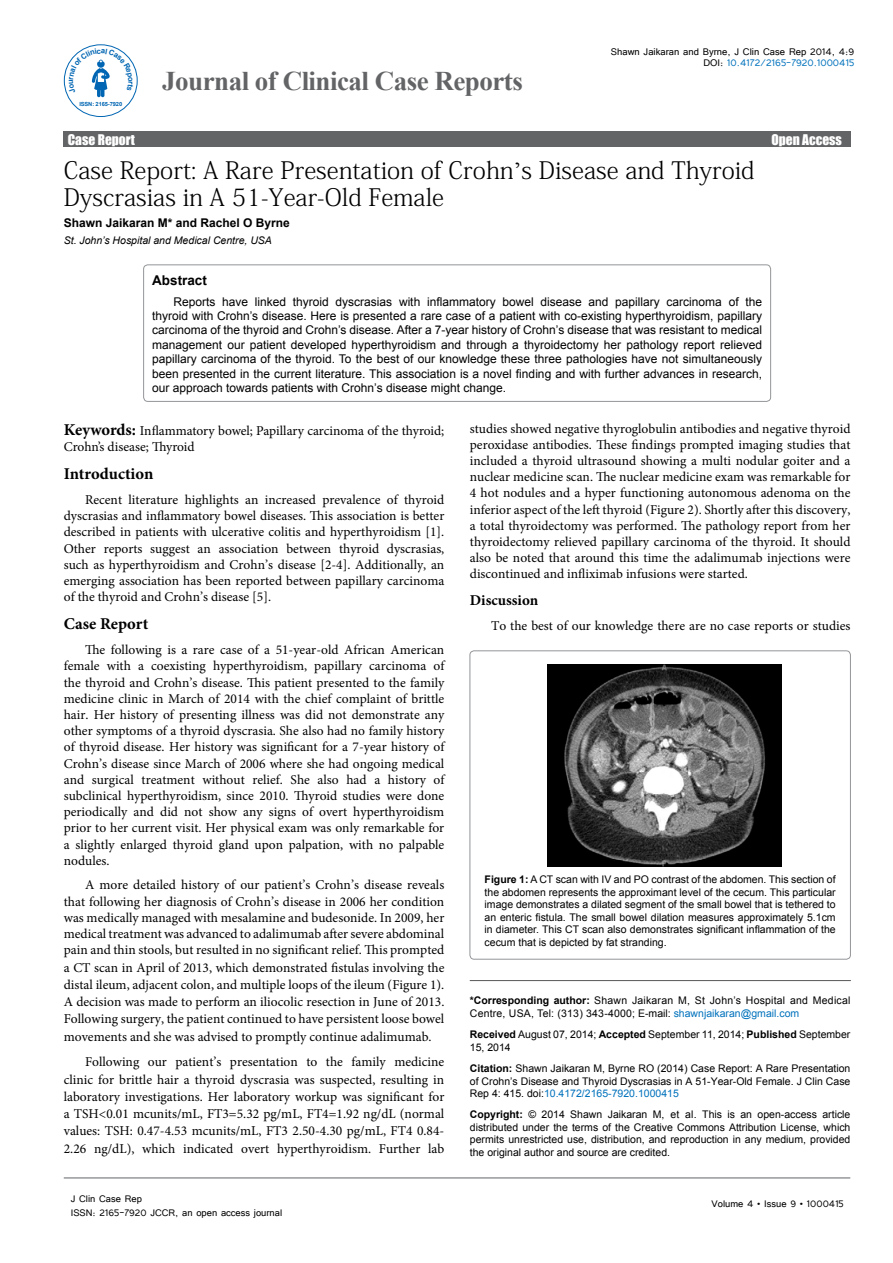
<style>
.page{position:relative;width:893px;height:1263px;background:#fff}
.page>*{position:absolute;margin:0;border:0;box-sizing:border-box;transform-origin:0 0}
.t1{font:700 27px "Times New Roman";letter-spacing:-.02em;color:#636466}
.t2{font:24px/27px "Adobe Fangsong Std";color:#000}
.t3{font:700 16.5px "Minion Pro";color:#000}
.t4{font:700 15px "Minion Pro";color:#000}
.t5{font:13.5px/16.2px "Minion Pro";color:#000;text-align:justify}
.t6{font:13.5px "Impact";color:#fff}
.t7{font:700 13.5px "Arial";color:#000}
.t8{font:12.15px/11.2px "Tunga";color:#000;text-align:right}
.t9{font:12px/14.4px "Arial";color:#000;text-align:justify}
.t10{font:12px/14.4px "Tunga";color:#000}
.t11{font:700 12px "Arial";color:#000}
.t12{font:10.5px/12.6px "Arial";color:#000;text-align:justify}
.t13{font:10.5px/12.6px "Arial";letter-spacing:.02em;color:#000}
.t14{font:italic 10.5px "Arial";color:#000}
.t15{font:700 5.7px "Arial";letter-spacing:-.02em;color:#0066b3}
.s1{color:#0072bc}
.s2{font-family:"Times New Roman"}
.s3{font-weight:700;font-size:16.5px}
.s4{font-weight:700}
</style>
<div class="page">
<div style="left:63px;top:131px;width:787px;height:16px;background:#636466"></div>
<hr style="left:64px;top:1178px;width:786px;height:1px;background:#636466">
<hr style="left:470px;top:980px;width:380px;height:1px;background:#636466">
<div style="left:144px;top:265px;width:627px;height:136px;border:1px solid #939598;border-radius:4px"></div>
<div style="left:470px;top:651px;width:380px;height:308px;border:1px solid #939598;border-radius:4px"></div>
<img style="left:547px;top:664px;width:235px;height:203px">
<div style="left:64px;top:44px;width:74px;height:73px;border:1px solid #0066b3;border-radius:50%"></div>
<svg style="left:69px;top:49px;width:64px;height:48px"></svg>
<p class="t15" style="left:79px;top:100px;width:44px">ISSN: 2165-7920</p>
<h1 class="t1" style="left:162px;top:62px;width:362px">Journal of Clinical Case Reports</h1>
<p class="t8" style="left:611px;top:45px;width:245px">Shawn Jaikaran and Byrne, J Clin Case Rep 2014, 4:9<br>DOI: <span class="s1">10.4172/2165-7920.1000415</span></p>
<p class="t6" style="left:68px;top:129px;width:69px">Case Report</p>
<p class="t6" style="left:771px;top:129px;width:72px">Open Access</p>
<h2 class="t2" style="left:64px;top:156px;width:692px">Case Report: A Rare Presentation of Crohn<span class="s2">’</span>s Disease and Thyroid<br>Dyscrasias in A 51-Year-Old Female</h2>
<p class="t11" style="left:64px;top:214px;width:228px">Shawn Jaikaran M* and Rachel O Byrne</p>
<p class="t14" style="left:64px;top:233px;width:210px">St. John’s Hospital and Medical Centre, USA</p>
<p class="t7" style="left:152px;top:271px;width:56px">Abstract</p>
<p class="t9" style="left:152px;top:294px;width:611px;text-indent:21px">Reports have linked thyroid dyscrasias with inflammatory bowel disease and papillary carcinoma of the thyroid with Crohn’s disease. Here is presented a rare case of a patient with co-existing hyperthyroidism, papillary carcinoma of the thyroid and Crohn’s disease. After a 7-year history of Crohn’s disease that was resistant to medical management our patient developed hyperthyroidism and through a thyroidectomy her pathology report relieved papillary carcinoma of the thyroid. To the best of our knowledge these three pathologies have not simultaneously been presented in the current literature. This association is a novel finding and with further advances in research, our approach towards patients with Crohn’s disease might change.</p>
<p class="t5" style="left:64px;top:422px;width:382px"><span class="s3">Keywords:</span> Inflammatory bowel; Papillary carcinoma of the thyroid;<br>Crohn’s disease; Thyroid</p>
<p class="t3" style="left:64px;top:462px;width:91px">Introduction</p>
<p class="t5" style="left:64px;top:492px;width:382px;text-indent:21px">Recent literature highlights an increased prevalence of thyroid dyscrasias and inflammatory bowel diseases. This association is better described in patients with ulcerative colitis and hyperthyroidism [1].<br>Other reports suggest an association between thyroid dyscrasias, such as hyperthyroidism and Crohn’s disease [2-4]. Additionally, an emerging association has been reported between papillary carcinoma of the thyroid and Crohn’s disease [5].</p>
<p class="t3" style="left:64px;top:612px;width:86px">Case Report</p>
<p class="t5" style="left:64px;top:642px;width:382px;text-indent:21px">The following is a rare case of a 51-year-old African American female with a coexisting hyperthyroidism, papillary carcinoma of the thyroid and Crohn’s disease. This patient presented to the family medicine clinic in March of 2014 with the chief complaint of brittle hair. Her history of presenting illness was did not demonstrate any other symptoms of a thyroid dyscrasia. She also had no family history of thyroid disease. Her history was significant for a 7-year history of Crohn’s disease since March of 2006 where she had ongoing medical and surgical treatment without relief. She also had a history of subclinical hyperthyroidism, since 2010. Thyroid studies were done periodically and did not show any signs of overt hyperthyroidism prior to her current visit. Her physical exam was only remarkable for a slightly enlarged thyroid gland upon palpation, with no palpable nodules.</p>
<p class="t5" style="left:64px;top:877px;width:382px;line-height:16.8px;text-indent:21px">A more detailed history of our patient’s Crohn’s disease reveals that following her diagnosis of Crohn’s disease in 2006 her condition was medically managed with mesalamine and budesonide. In 2009, her medical treatment was advanced to adalimumab after severe abdominal pain and thin stools, but resulted in no significant relief. This prompted a CT scan in April of 2013, which demonstrated fistulas involving the distal ileum, adjacent colon, and multiple loops of the ileum (Figure 1).<br>A decision was made to perform an iliocolic resection in June of 2013.<br>Following surgery, the patient continued to have persistent loose bowel movements and she was advised to promptly continue adalimumab.</p>
<p class="t5" style="left:64px;top:1053px;width:382px;line-height:17.2px;text-indent:21px">Following our patient’s presentation to the family medicine clinic for brittle hair a thyroid dyscrasia was suspected, resulting in laboratory investigations. Her laboratory workup was significant for a TSH&lt;0.01 mcunits/mL, FT3=5.32 pg/mL, FT4=1.92 ng/dL (normal values: TSH: 0.47-4.53 mcunits/mL, FT3 2.50-4.30 pg/mL, FT4 0.84- 2.26 ng/dL), which indicated overt hyperthyroidism. Further lab</p>
<p class="t10" style="left:71px;top:1190px;width:213px">J Clin Case Rep<br>ISSN: 2165-7920 JCCR, an open access journal</p>
<p class="t5" style="left:470px;top:420px;width:382px">studies showed negative thyroglobulin antibodies and negative thyroid peroxidase antibodies. These findings prompted imaging studies that included a thyroid ultrasound showing a multi nodular goiter and a nuclear medicine scan. The nuclear medicine exam was remarkable for 4 hot nodules and a hyper functioning autonomous adenoma on the inferior aspect of the left thyroid (Figure 2). Shortly after this discovery, a total thyroidectomy was performed. The pathology report from her thyroidectomy relieved papillary carcinoma of the thyroid. It should also be noted that around this time the adalimumab injections were discontinued and infliximab infusions were started.</p>
<p class="t4" style="left:470px;top:589px;width:70px">Discussion</p>
<p class="t5" style="left:491px;top:617px;width:361px">To the best of our knowledge there are no case reports or studies</p>
<p class="t12" style="left:485px;top:873px;width:353px"><span class="s4">Figure 1:</span> A CT scan with IV and PO contrast of the abdomen. This section of the abdomen represents the approximant level of the cecum. This particular image demonstrates a dilated segment of the small bowel that is tethered to an enteric fistula. The small bowel dilation measures approximately 5.1cm in diameter. This CT scan also demonstrates significant inflammation of the cecum that is depicted by fat stranding.</p>
<p class="t13" style="left:470px;top:994px;width:382px"><span class="s4">*Corresponding author:</span> Shawn Jaikaran M, St John’s Hospital and Medical<br>Centre, USA, Tel: (313) 343-4000; E-mail: <span class="s1">shawnjaikaran@gmail.com</span></p>
<p class="t12" style="left:470px;top:1028px;width:382px"><span class="s4">Received</span> August 07, 2014; <span class="s4">Accepted</span> September 11, 2014; <span class="s4">Published</span> September<br>15, 2014</p>
<p class="t12" style="left:470px;top:1062px;width:382px"><span class="s4">Citation:</span> Shawn Jaikaran M, Byrne RO (2014) Case Report: A Rare Presentation of Crohn’s Disease and Thyroid Dyscrasias in A 51-Year-Old Female. J Clin Case Rep 4: 415. doi:<span class="s1">10.4172/2165-7920.1000415</span></p>
<p class="t12" style="left:470px;top:1108px;width:382px"><span class="s4">Copyright:</span> © 2014 Shawn Jaikaran M, et al. This is an open-access article distributed under the terms of the Creative Commons Attribution License, which permits unrestricted use, distribution, and reproduction in any medium, provided the original author and source are credited.</p>
<p class="t10" style="left:712px;top:1196px;width:134px">Volume 4 • Issue 9 • 1000415</p>
</div>
